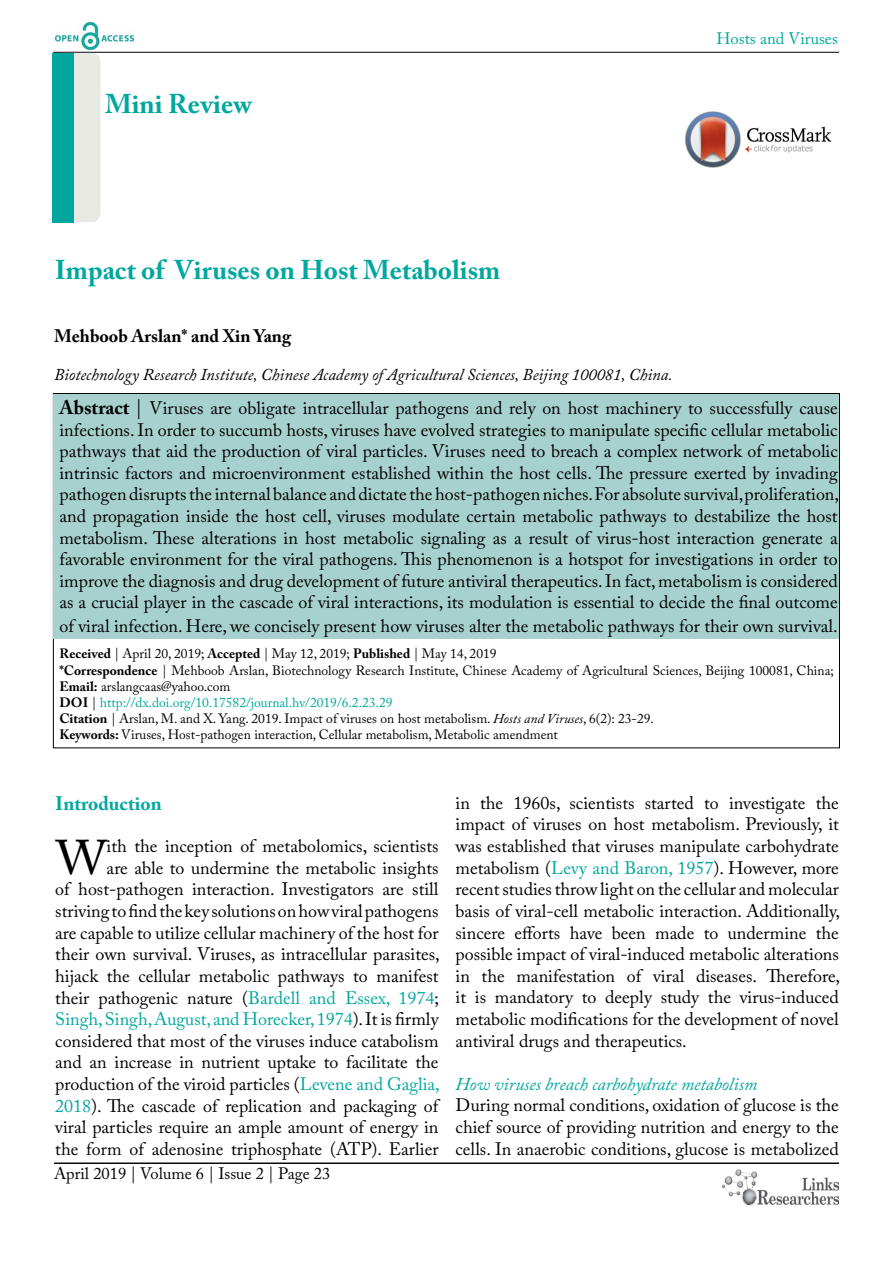
<style>
.page{position:relative;width:893px;height:1263px;background:#fff}
.page>*{position:absolute;margin:0;border:0;box-sizing:border-box;transform-origin:0 0}
.t1{font:48.45px "Adobe Caslon Pro";color:#000}
.t2{font:700 27px "Adobe Caslon Pro";color:#00a79e}
.t3{font:700 19.5px "Adobe Caslon Pro";color:#00a79e}
.t4{font:18px/21.6px "Adobe Caslon Pro";color:#000;text-align:justify}
.t5{font:italic 18px "Adobe Caslon Pro";color:#00a79e}
.t6{font:700 18px "Adobe Caslon Pro";color:#000}
.t7{font:italic 16.5px "Adobe Caslon Pro";color:#000}
.t8{font:16.5px "Adobe Caslon Pro";color:#000}
.t9{font:16.5px "Adobe Caslon Pro";color:#00a79e}
.t10{font:13.5px/16.2px "Adobe Caslon Pro";color:#000}
.s1{font-weight:700;font-size:19.5px}
.s2{font-size:19.5px}
.s3{font-weight:700}
.s4{color:#00a79e}
.s5{font-style:italic}
</style>
<div class="page">
<hr style="left:53px;top:52px;width:786px;height:1px;background:#000">
<img style="left:55px;top:23px;width:79px;height:27px">
<img style="left:722px;top:1169px;width:117px;height:37px">
<div style="left:54px;top:394px;width:785px;height:245px;background:#a7d1ce"></div>
<div style="left:54px;top:53px;width:46px;height:169px;background:#e9e9e4;border-radius:9px"></div>
<hr style="left:54px;top:1163px;width:785px;height:1px;background:#000">
<div style="left:53px;top:53px;width:21px;height:169px;background:#00a79e"></div>
<img style="left:685px;top:112px;width:147px;height:55px">
<h2 class="t2" style="left:105px;top:88px;width:148px">Mini Review</h2>
<p class="t9" style="left:716px;top:29px;width:123px">Hosts and Viruses</p>
<h2 class="t2" style="left:55px;top:254px;width:447px">Impact of Viruses on Host Metabolism</h2>
<p class="t6" style="left:54px;top:325px;width:239px">Mehboob Arslan* and Xin Yang</p>
<p class="t7" style="left:54px;top:364px;width:620px">Biotechnology Research Institute, Chinese Academy of Agricultural Sciences, Beijing 100081, China.</p>
<p class="t4" style="left:59px;top:397px;width:781px"><span class="s1">Abstract</span> <span class="s2">|</span> Viruses are obligate intracellular pathogens and rely on host machinery to successfully cause infections. In order to succumb hosts, viruses have evolved strategies to manipulate specific cellular metabolic pathways that aid the production of viral particles. Viruses need to breach a complex network of metabolic intrinsic factors and microenvironment established within the host cells. The pressure exerted by invading pathogen disrupts the internal balance and dictate the host-pathogen niches. For absolute survival, proliferation, and propagation inside the host cell, viruses modulate certain metabolic pathways to destabilize the host metabolism. These alterations in host metabolic signaling as a result of virus-host interaction generate a favorable environment for the viral pathogens. This phenomenon is a hotspot for investigations in order to improve the diagnosis and drug development of future antiviral therapeutics. In fact, metabolism is considered as a crucial player in the cascade of viral interactions, its modulation is essential to decide the final outcome</p>
<p class="t4" style="left:59px;top:615px;width:780px">of viral infection. Here, we concisely present how viruses alter the metabolic pathways for their own survival.</p>
<p class="t10" style="left:59px;top:646px;width:776px"><span class="s3">Received</span> | April 20, 2019; <span class="s3">Accepted</span> | May 12, 2019; <span class="s3">Published</span> | May 14, 2019<br><span class="s3">*Correspondence</span> | Mehboob Arslan, Biotechnology Research Institute, Chinese Academy of Agricultural Sciences, Beijing 100081, China; <span class="s3">Email:</span> arslangcaas@yahoo.com<br><span class="s3">DOI</span> | <span class="s4">http://dx.doi.org/10.17582/journal.hv/2019/6.2.23.29<br></span><span class="s3">Citation</span> | Arslan, M. and X. Yang. 2019. Impact of viruses on host metabolism. <span class="s5">Hosts and Viruses</span>, 6(2): 23-29.<br><span class="s3">Keywords:</span> Viruses, Host-pathogen interaction, Cellular metabolism, Metabolic amendment</p>
<p class="t3" style="left:55px;top:792px;width:108px">Introduction</p>
<h1 class="t1" style="left:56px;top:829px;width:52px">W</h1>
<p class="t4" style="left:55px;top:835px;width:386px;text-align:right">ith the inception of metabolomics, scientists<br>are able to undermine the metabolic insights<br>of host-pathogen interaction. Investigators are still striving to find the key solutions on how viral pathogens are capable to utilize cellular machinery of the host for their own survival. Viruses, as intracellular parasites, hijack the cellular metabolic pathways to manifest their pathogenic nature (<span class="s4">Bardell and Essex, 1974</span>; <span class="s4">Singh, Singh, August, and Horecker, 1974</span>). It is firmly considered that most of the viruses induce catabolism and an increase in nutrient uptake to facilitate the production of the viroid particles (<span class="s4">Levene and Gaglia, 2018</span>). The cascade of replication and packaging of viral particles require an ample amount of energy in the form of adenosine triphosphate (ATP). Earlier</p>
<p class="t8" style="left:54px;top:1164px;width:278px">April 2019 | Volume 6 | Issue 2 | Page 23</p>
<p class="t4" style="left:456px;top:792px;width:386px">in the 1960s, scientists started to investigate the impact of viruses on host metabolism. Previously, it was established that viruses manipulate carbohydrate metabolism (<span class="s4">Levy and Baron, 1957</span>). However, more recent studies throw light on the cellular and molecular basis of viral-cell metabolic interaction. Additionally, sincere efforts have been made to undermine the possible impact of viral-induced metabolic alterations in the manifestation of viral diseases. Therefore, it is mandatory to deeply study the virus-induced metabolic modifications for the development of novel antiviral drugs and therapeutics.</p>
<p class="t5" style="left:456px;top:1073px;width:303px">How viruses breach carbohydrate metabolism</p>
<p class="t4" style="left:456px;top:1094px;width:385px">During normal conditions, oxidation of glucose is the chief source of providing nutrition and energy to the cells. In anaerobic conditions, glucose is metabolized</p>
</div>
